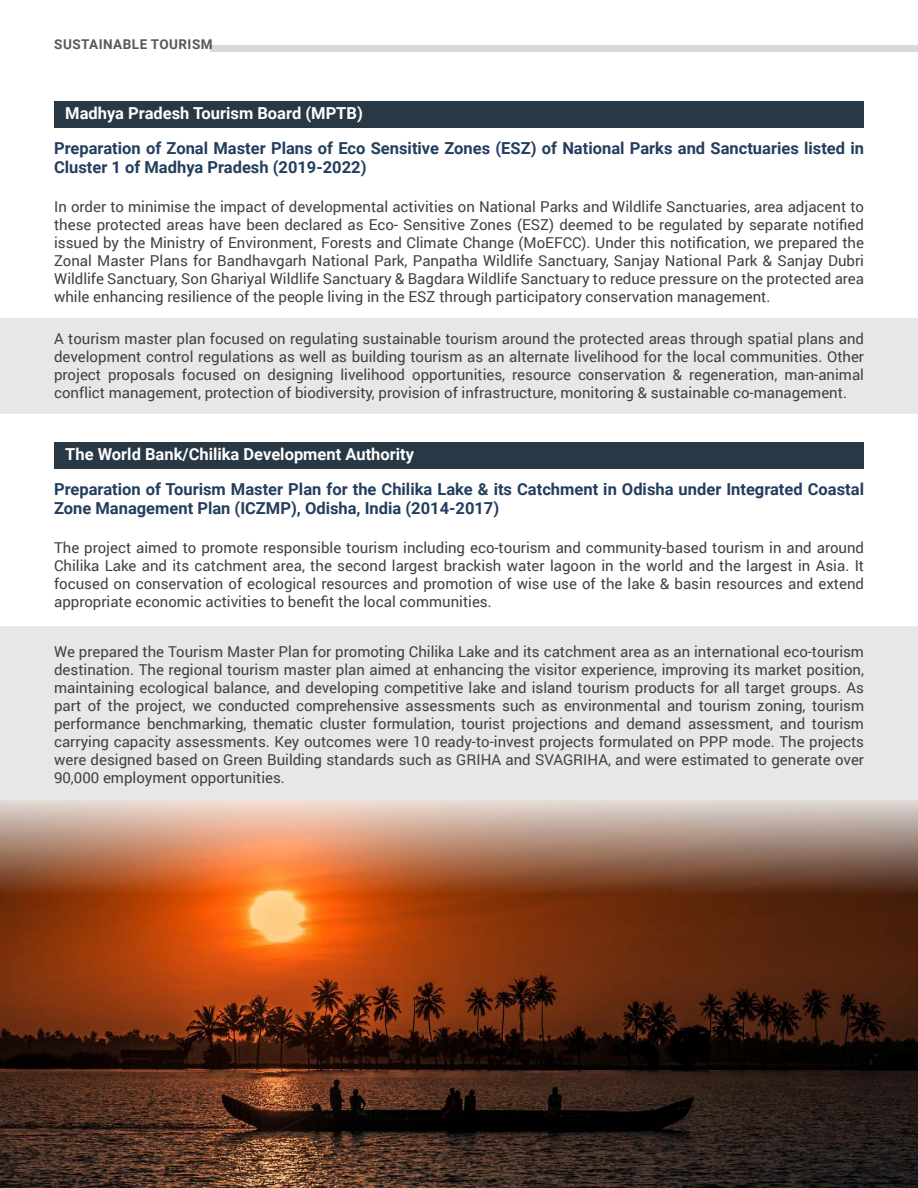
<style>
.page{position:relative;width:918px;height:1188px;background:#fff}
.page>*{position:absolute;margin:0;border:0;box-sizing:border-box;transform-origin:0 0}
.t1{font:700 16.5px/19.8px "Roboto";color:#233e5e}
.t2{font:700 16.5px "Roboto";color:#fff}
.t3{font:15px/18px "Roboto";color:#414042;text-align:justify}
.t4{font:700 13.5px "Roboto";letter-spacing:.035em;color:#58595b}
</style>
<div class="page">
<div style="left:210px;top:46px;width:708px;height:6px;background:#d9d9d9"></div>
<img style="left:0;top:799px;width:918px;height:389px">
<div style="left:0;top:318px;width:918px;height:96px;background:#e6e7e8"></div>
<div style="left:0;top:626px;width:918px;height:173px;background:#e6e7e8"></div>
<div style="left:54px;top:102px;width:810px;height:26px;background:#283845"></div>
<div style="left:54px;top:442px;width:810px;height:27px;background:#283845"></div>
<p class="t4" style="left:54px;top:35px;width:160px">SUSTAINABLE TOURISM</p>
<p class="t2" style="left:65px;top:102px;width:299px">Madhya Pradesh Tourism Board (MPTB)</p>
<p class="t1" style="left:54px;top:137px;width:811px">Preparation of Zonal Master Plans of Eco Sensitive Zones (ESZ) of National Parks and Sanctuaries listed in<br>Cluster 1 of Madhya Pradesh (2019-2022)</p>
<p class="t3" style="left:54px;top:197px;width:812px">In order to minimise the impact of developmental activities on National Parks and Wildlife Sanctuaries, area adjacent to these protected areas have been declared as Eco- Sensitive Zones (ESZ) deemed to be regulated by separate notified issued by the Ministry of Environment, Forests and Climate Change (MoEFCC). Under this notification, we prepared the Zonal Master Plans for Bandhavgarh National Park, Panpatha Wildlife Sanctuary, Sanjay National Park &amp; Sanjay Dubri Wildlife Sanctuary, Son Ghariyal Wildlife Sanctuary &amp; Bagdara Wildlife Sanctuary to reduce pressure on the protected area while enhancing resilience of the people living in the ESZ through participatory conservation management.</p>
<p class="t3" style="left:54px;top:329px;width:812px">A tourism master plan focused on regulating sustainable tourism around the protected areas through spatial plans and development control regulations as well as building tourism as an alternate livelihood for the local communities. Other project proposals focused on designing livelihood opportunities, resource conservation &amp; regeneration, man-animal conflict management, protection of biodiversity, provision of infrastructure, monitoring &amp; sustainable co-management.</p>
<p class="t2" style="left:65px;top:442px;width:350px">The World Bank/Chilika Development Authority</p>
<p class="t1" style="left:54px;top:478px;width:811px">Preparation of Tourism Master Plan for the Chilika Lake &amp; its Catchment in Odisha under Integrated Coastal<br>Zone Management Plan (ICZMP), Odisha, India (2014-2017)</p>
<p class="t3" style="left:54px;top:538px;width:812px">The project aimed to promote responsible tourism including eco-tourism and community-based tourism in and around Chilika Lake and its catchment area, the second largest brackish water lagoon in the world and the largest in Asia. It focused on conservation of ecological resources and promotion of wise use of the lake &amp; basin resources and extend appropriate economic activities to benefit the local communities.</p>
<p class="t3" style="left:54px;top:642px;width:812px">We prepared the Tourism Master Plan for promoting Chilika Lake and its catchment area as an international eco-tourism destination. The regional tourism master plan aimed at enhancing the visitor experience, improving its market position, maintaining ecological balance, and developing competitive lake and island tourism products for all target groups. As part of the project, we conducted comprehensive assessments such as environmental and tourism zoning, tourism performance benchmarking, thematic cluster formulation, tourist projections and demand assessment, and tourism carrying capacity assessments. Key outcomes were 10 ready-to-invest projects formulated on PPP mode. The projects were designed based on Green Building standards such as GRIHA and SVAGRIHA, and were estimated to generate over 90,000 employment opportunities.</p>
</div>
